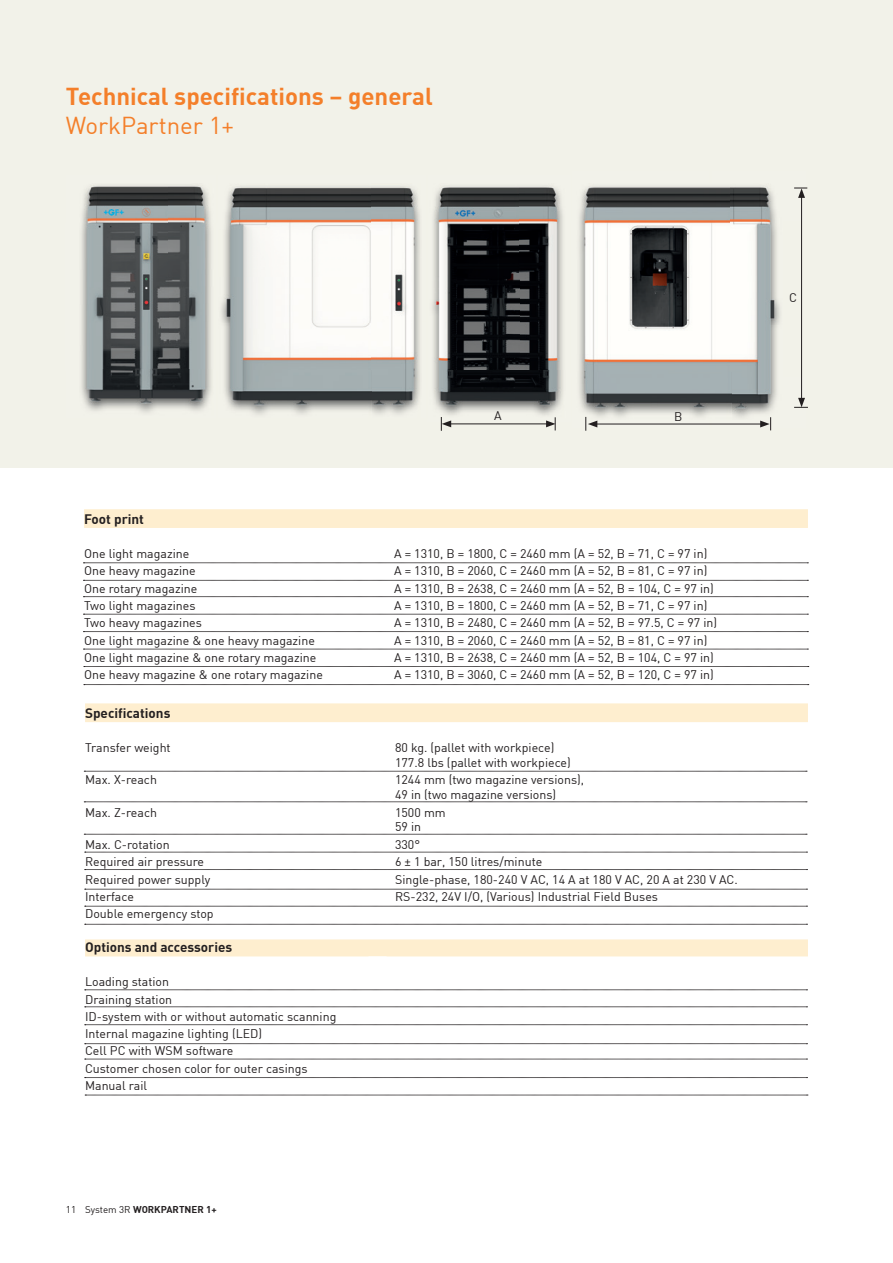
<style>
.page{position:relative;width:893px;height:1263px;background:#fff}
.page>*{position:absolute;margin:0;border:0;box-sizing:border-box;transform-origin:0 0}
.t1{font:700 24px "DIN";color:#f47f2a}
.t2{font:24px "DIN";color:#f47f2a}
.t3{font:700 13.5px "DIN";color:#231f20}
.t4{font:12.3px/17.2px "DIN";color:#231f20}
.t5{font:700 9.75px "DIN";color:#231f20}
.s1{font-weight:400}
</style>
<div class="page">
<div style="left:0;top:0;width:893px;height:467px;background:#f2f2e9"></div>
<img style="left:81px;top:185px;width:130px;height:228px">
<img style="left:432px;top:186px;width:131px;height:229px">
<img style="left:802px;top:222px;width:1px;height:155px">
<img style="left:597px;top:377px;width:208px;height:51px">
<img style="left:579px;top:186px;width:203px;height:234px">
<img style="left:221px;top:186px;width:199px;height:229px">
<hr style="left:801px;top:195px;width:1px;height:205px;background:#231f20">
<svg style="left:794px;top:188px;width:13px;height:10px"></svg>
<svg style="left:794px;top:398px;width:14px;height:10px"></svg>
<hr style="left:595px;top:424px;width:168px;height:1px;background:#231f20">
<svg style="left:760px;top:417px;width:11px;height:13px"></svg>
<svg style="left:585px;top:417px;width:12px;height:14px"></svg>
<hr style="left:449px;top:423px;width:99px;height:1px;background:#231f20">
<svg style="left:546px;top:417px;width:10px;height:13px"></svg>
<svg style="left:441px;top:417px;width:10px;height:14px"></svg>
<svg style="left:85px;top:703px;width:723px;height:253px"></svg>
<svg style="left:84px;top:771px;width:723px;height:1px"></svg>
<svg style="left:84px;top:801px;width:723px;height:1px"></svg>
<svg style="left:84px;top:834px;width:723px;height:1px"></svg>
<svg style="left:85px;top:852px;width:722px;height:1px"></svg>
<svg style="left:85px;top:869px;width:722px;height:1px"></svg>
<svg style="left:85px;top:889px;width:722px;height:1px"></svg>
<svg style="left:85px;top:906px;width:722px;height:1px"></svg>
<svg style="left:85px;top:956px;width:723px;height:140px"></svg>
<svg style="left:83px;top:509px;width:726px;height:176px"></svg>
<svg style="left:85px;top:924px;width:722px;height:1px"></svg>
<h1 class="t1" style="left:66px;top:81px;width:368px">Technical specifications – general</h1>
<h1 class="t2" style="left:66px;top:111px;width:170px">WorkPartner 1+</h1>
<p class="t4" style="left:494px;top:406px;width:9px">A</p>
<p class="t4" style="left:674px;top:407px;width:10px">B</p>
<p class="t3" style="left:84px;top:510px;width:61px">Foot print</p>
<p class="t4" style="left:84px;top:545px;width:107px">One light magazine</p>
<p class="t4" style="left:394px;top:545px;width:315px">A = 1310, B = 1800, C = 2460 mm (A = 52, B = 71, C = 97 in)</p>
<p class="t4" style="left:84px;top:562px;width:113px">One heavy magazine</p>
<p class="t4" style="left:394px;top:562px;width:315px">A = 1310, B = 2060, C = 2460 mm (A = 52, B = 81, C = 97 in)</p>
<p class="t4" style="left:84px;top:579px;width:115px">One rotary magazine</p>
<p class="t4" style="left:394px;top:579px;width:321px">A = 1310, B = 2638, C = 2460 mm (A = 52, B = 104, C = 97 in)</p>
<p class="t4" style="left:84px;top:597px;width:113px">Two light magazines</p>
<p class="t4" style="left:394px;top:597px;width:315px">A = 1310, B = 1800, C = 2460 mm (A = 52, B = 71, C = 97 in)</p>
<p class="t4" style="left:84px;top:614px;width:119px">Two heavy magazines</p>
<p class="t4" style="left:394px;top:614px;width:325px">A = 1310, B = 2480, C = 2460 mm (A = 52, B = 97.5, C = 97 in)</p>
<p class="t4" style="left:84px;top:631px;width:232px">One light magazine &amp; one heavy magazine</p>
<p class="t4" style="left:394px;top:631px;width:315px">A = 1310, B = 2060, C = 2460 mm (A = 52, B = 81, C = 97 in)</p>
<p class="t4" style="left:84px;top:649px;width:234px">One light magazine &amp; one rotary magazine</p>
<p class="t4" style="left:394px;top:649px;width:321px">A = 1310, B = 2638, C = 2460 mm (A = 52, B = 104, C = 97 in)</p>
<p class="t4" style="left:84px;top:666px;width:240px">One heavy magazine &amp; one rotary magazine</p>
<p class="t4" style="left:394px;top:666px;width:321px">A = 1310, B = 3060, C = 2460 mm (A = 52, B = 120, C = 97 in)</p>
<p class="t3" style="left:85px;top:704px;width:87px">Specifications</p>
<p class="t4" style="left:85px;top:739px;width:87px">Transfer weight</p>
<p class="t4" style="left:395px;top:740px;width:177px;line-height:14.9px">80 kg. (pallet with workpiece)<br>177.8 lbs (pallet with workpiece)</p>
<p class="t4" style="left:85px;top:771px;width:73px">Max. X-reach</p>
<p class="t4" style="left:395px;top:772px;width:191px;line-height:14.9px">1244 mm (two magazine versions),<br>49 in (two magazine versions)</p>
<p class="t4" style="left:85px;top:803px;width:73px">Max. Z-reach</p>
<p class="t4" style="left:395px;top:804px;width:52px;line-height:14.9px">1500 mm<br>59 in</p>
<p class="t4" style="left:85px;top:836px;width:86px">Max. C-rotation</p>
<p class="t4" style="left:395px;top:836px;width:27px">330°</p>
<p class="t4" style="left:85px;top:853px;width:121px">Required air pressure</p>
<p class="t4" style="left:395px;top:853px;width:149px">6 ± 1 bar, 150 litres/minute</p>
<p class="t4" style="left:85px;top:870px;width:127px">Required power supply</p>
<p class="t4" style="left:395px;top:870px;width:344px">Single-phase, 180-240 V AC, 14 A at 180 V AC, 20 A at 230 V AC.</p>
<p class="t4" style="left:85px;top:887px;width:50px">Interface</p>
<p class="t4" style="left:395px;top:887px;width:264px">RS-232, 24V I/O, (Various) Industrial Field Buses</p>
<p class="t4" style="left:85px;top:905px;width:130px">Double emergency stop</p>
<p class="t3" style="left:85px;top:938px;width:149px">Options and accessories</p>
<p class="t4" style="left:85px;top:973px;width:253px">Loading station<br>Draining station<br>ID-system with or without automatic scanning<br>Internal magazine lighting (LED)<br>Cell PC with WSM software<br>Customer chosen color for outer casings<br>Manual rail</p>
<p class="t5" style="left:66px;top:1203px;width:152px"><span class="s1">11 System 3R</span> WORKPARTNER 1+</p>
<p class="t4" style="left:789px;top:288px;width:9px">C</p>
</div>
